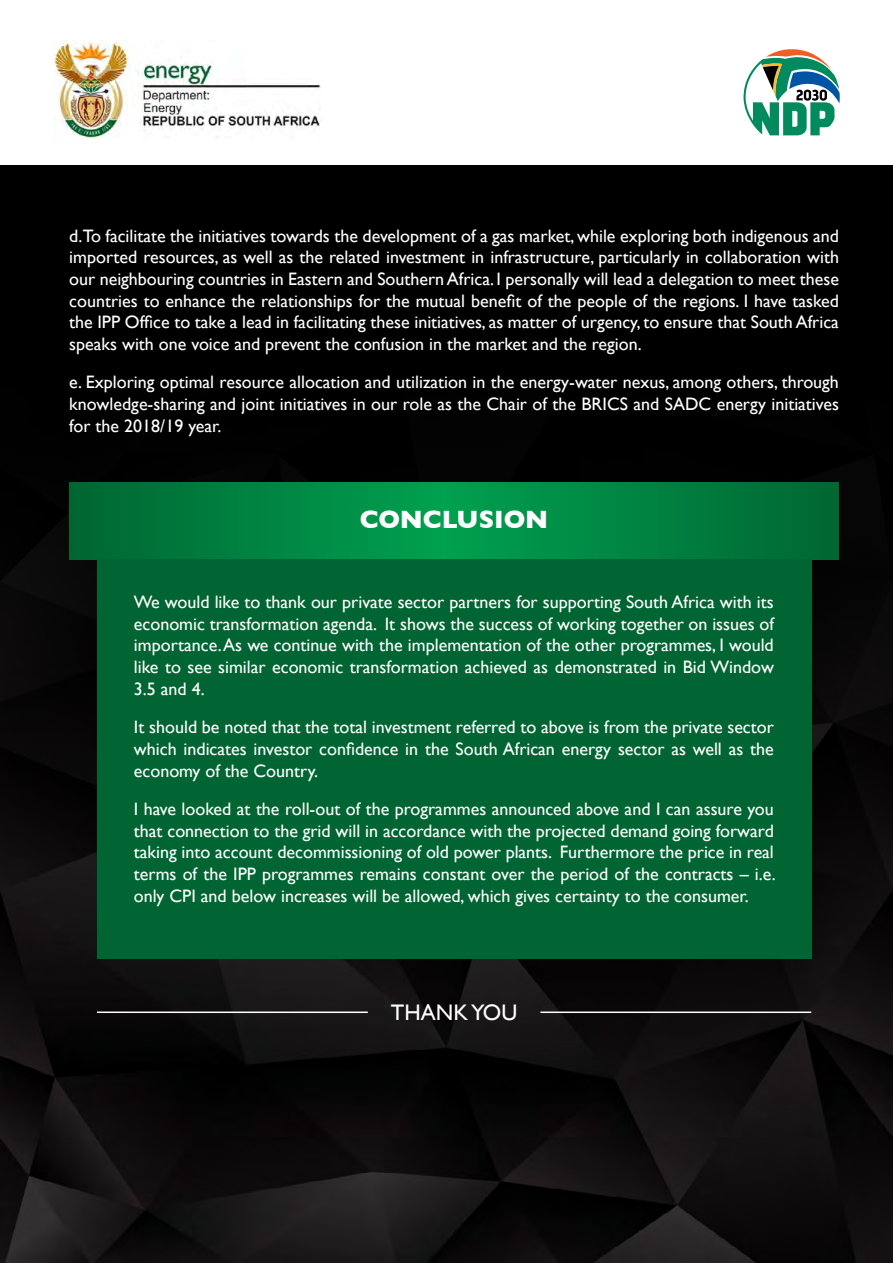
<style>
.page{position:relative;width:893px;height:1263px;background:#fff}
.page>*{position:absolute;margin:0;border:0;box-sizing:border-box;transform-origin:0 0}
.t1{font:700 25.5px "Gill Sans";color:#fff}
.t2{font:22.5px "Gill Sans";color:#fff}
.t3{font:18px/21.6px "Gill Sans";color:#fff;text-align:justify}
</style>
<div class="page">
<div style="left:0;top:165px;width:893px;height:1098px;background:#000"></div>
<img style="left:0;top:482px;width:893px;height:781px">
<svg style="left:743px;top:49px;width:97px;height:86px"></svg>
<img style="left:54px;top:41px;width:266px;height:98px">
<svg style="left:69px;top:483px;width:770px;height:76px;background:#008340"></svg>
<div style="left:97px;top:559px;width:714px;height:400px;background:#006532"></div>
<hr style="left:97px;top:1011px;width:271px;height:2px;background:#fff">
<hr style="left:540px;top:1011px;width:271px;height:2px;background:#fff">
<p class="t3" style="left:69px;top:225px;width:771px">d.To facilitate the initiatives towards the development of a gas market, while exploring both indigenous and imported resources, as well as the related investment in infrastructure, particularly in collaboration with our neighbouring countries in Eastern and Southern Africa. I personally will lead a delegation to meet these countries to enhance the relationships for the mutual benefit of the people of the regions. I have tasked the IPP Office to take a lead in facilitating these initiatives, as matter of urgency, to ensure that South Africa speaks with one voice and prevent the confusion in the market and the region.</p>
<p class="t3" style="left:69px;top:371px;width:771px">e. Exploring optimal resource allocation and utilization in the energy-water nexus, among others, through knowledge-sharing and joint initiatives in our role as the Chair of the BRICS and SADC energy initiatives for the 2018/19 year.</p>
<h1 class="t1" style="left:360px;top:499px;width:190px">CONCLUSION</h1>
<p class="t3" style="left:134px;top:591px;width:641px">We would like to thank our private sector partners for supporting South Africa with its economic transformation agenda. It shows the success of working together on issues of importance. As we continue with the implementation of the other programmes, I would like to see similar economic transformation achieved as demonstrated in Bid Window 3.5 and 4.</p>
<p class="t3" style="left:134px;top:716px;width:641px">It should be noted that the total investment referred to above is from the private sector which indicates investor confidence in the South African energy sector as well as the economy of the Country.</p>
<p class="t3" style="left:134px;top:798px;width:643px">I have looked at the roll-out of the programmes announced above and I can assure you that connection to the grid will in accordance with the projected demand going forward taking into account decommissioning of old power plants. Furthermore the price in real terms of the IPP programmes remains constant over the period of the contracts – i.e. only CPI and below increases will be allowed, which gives certainty to the consumer.</p>
<p class="t2" style="left:391px;top:999px;width:128px">THANK YOU</p>
</div>
